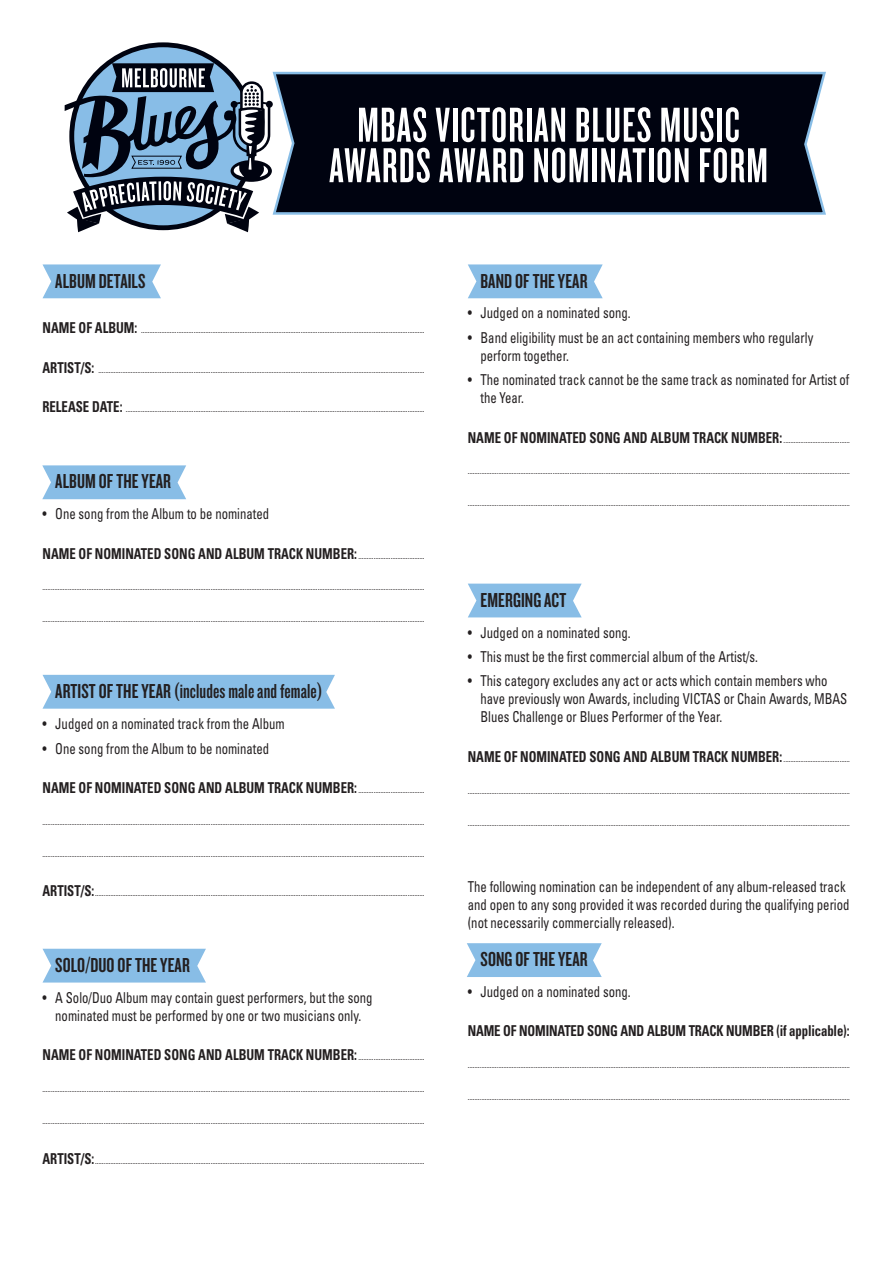
<style>
.page{position:relative;width:893px;height:1263px;background:#fff}
.page>*{position:absolute;margin:0;border:0;box-sizing:border-box;transform-origin:0 0}
.t1{font:51px/40.5px "Knockout HTF47 Bantamweight";letter-spacing:.025em;color:#fff;text-align:center}
.heading_1{font:21px "Knockout HTF48 Featherweight";letter-spacing:.005em;color:#231f20}
.text{font:condensed 15px/18px "Univers";color:#231f20;scale:.85 1}
.text-2{font:700 condensed 15px "Univers";color:#231f20;scale:.85 1}
.text-3{font:condensed 9px "Univers";color:#231f20;scale:.85 1}
.s1{font-weight:700;font-size:15px}
.s2{font-weight:400;font-size:9px}
</style>
<div class="page">
<svg style="left:467px;top:943px;width:135px;height:34px;background:#90c1e7"></svg>
<svg style="left:468px;top:584px;width:114px;height:33px;background:#91c2e7"></svg>
<svg style="left:468px;top:264px;width:135px;height:34px;background:#91c2e7"></svg>
<div style="left:43px;top:949px;width:163px;height:33px;background:#88bde6"></div>
<div style="left:43px;top:675px;width:292px;height:34px;background:#88bde6"></div>
<svg style="left:42px;top:465px;width:144px;height:34px;background:#90c1e7"></svg>
<svg style="left:279px;top:71px;width:547px;height:144px;background:#0e1321"></svg>
<svg style="left:72px;top:45px;width:183px;height:183px"></svg>
<svg style="left:64px;top:63px;width:215px;height:170px"></svg>
<svg style="left:43px;top:264px;width:118px;height:34px;background:#91c2e8"></svg>
<p class="t1" style="left:329px;top:105px;width:440px">MBAS VICTORIAN BLUES MUSIC<br>AWARDS AWARD NOMINATION FORM</p>
<p class="heading_1" style="left:55px;top:270px;width:92px">ALBUM DETAILS</p>
<p class="text-3" style="left:43px;top:325px;width:451px"><span class="s1">NAME OF ALBUM:</span> .......................................................................................................................................................................</p>
<p class="text-3" style="left:43px;top:364px;width:451px"><span class="s1">ARTIST/S:</span> ................................................................................................................................................................................................</p>
<p class="text-3" style="left:43px;top:403px;width:451px"><span class="s1">RELEASE DATE:</span> ................................................................................................................................................................................</p>
<p class="heading_1" style="left:55px;top:471px;width:117px">ALBUM OF THE YEAR</p>
<p class="text" style="left:43px;top:505px;width:268px">• One song from the Album to be nominated</p>
<p class="text-2" style="left:43px;top:544px;width:451px">NAME OF NOMINATED SONG AND ALBUM TRACK NUMBER: <span class="s2">.......................................</span></p>
<p class="text-3" style="left:43px;top:581px;width:451px">.................................................................................................................................................................................................................................</p>
<p class="text-3" style="left:43px;top:613px;width:451px">.................................................................................................................................................................................................................................</p>
<p class="heading_1" style="left:55px;top:681px;width:269px">ARTIST OF THE YEAR (includes male and female)</p>
<p class="text" style="left:43px;top:715px;width:286px">• Judged on a nominated track from the Album</p>
<p class="text" style="left:43px;top:739px;width:268px">• One song from the Album to be nominated</p>
<p class="text-2" style="left:43px;top:778px;width:451px">NAME OF NOMINATED SONG AND ALBUM TRACK NUMBER: <span class="s2">.......................................</span></p>
<p class="text-3" style="left:43px;top:816px;width:451px">.................................................................................................................................................................................................................................</p>
<p class="text-3" style="left:43px;top:848px;width:451px">.................................................................................................................................................................................................................................</p>
<p class="text-3" style="left:43px;top:887px;width:451px"><span class="s1">ARTIST/S:</span>..................................................................................................................................................................................................</p>
<p class="heading_1" style="left:55px;top:955px;width:136px">SOLO/DUO OF THE YEAR</p>
<p class="text" style="left:43px;top:988px;width:390px;text-align:center">• A Solo/Duo Album may contain guest performers, but the song nominated must be performed by one or two musicians only.</p>
<p class="text-2" style="left:43px;top:1046px;width:451px">NAME OF NOMINATED SONG AND ALBUM TRACK NUMBER: <span class="s2">.......................................</span></p>
<p class="text-3" style="left:43px;top:1083px;width:451px">.................................................................................................................................................................................................................................</p>
<p class="text-3" style="left:43px;top:1115px;width:451px">.................................................................................................................................................................................................................................</p>
<p class="text-3" style="left:43px;top:1154px;width:451px"><span class="s1">ARTIST/S:</span>..................................................................................................................................................................................................</p>
<p class="heading_1" style="left:480px;top:270px;width:108px">BAND OF THE YEAR</p>
<p class="text" style="left:468px;top:304px;width:193px">• Judged on a nominated song.</p>
<p class="text" style="left:480px;top:328px;width:393px;text-indent:-13px">• Band eligibility must be an act containing members who regularly perform together.</p>
<p class="text" style="left:480px;top:371px;width:436px;text-indent:-13px">• The nominated track cannot be the same track as nominated for Artist of the Year.</p>
<p class="text-2" style="left:468px;top:428px;width:451px">NAME OF NOMINATED SONG AND ALBUM TRACK NUMBER: <span class="s2">.......................................</span></p>
<p class="text-3" style="left:468px;top:466px;width:451px">.................................................................................................................................................................................................................................</p>
<p class="text-3" style="left:468px;top:497px;width:451px">.................................................................................................................................................................................................................................</p>
<p class="heading_1" style="left:480px;top:589px;width:87px">EMERGING ACT</p>
<p class="text" style="left:468px;top:623px;width:193px">• Judged on a nominated song.</p>
<p class="text" style="left:468px;top:647px;width:343px">• This must be the first commercial album of the Artist/s.</p>
<p class="text" style="left:480px;top:672px;width:433px;text-indent:-13px">• This category excludes any act or acts which contain members who have previously won Awards, including VICTAS or Chain Awards, MBAS<br>Blues Challenge or Blues Performer of the Year.</p>
<p class="text-2" style="left:468px;top:747px;width:451px">NAME OF NOMINATED SONG AND ALBUM TRACK NUMBER: <span class="s2">.......................................</span></p>
<p class="text-3" style="left:468px;top:785px;width:451px">.................................................................................................................................................................................................................................</p>
<p class="text-3" style="left:468px;top:817px;width:451px">.................................................................................................................................................................................................................................</p>
<p class="text" style="left:468px;top:878px;width:451px">The following nomination can be independent of any album-released track and open to any song provided it was recorded during the qualifying period (not necessarily commercially released).</p>
<p class="heading_1" style="left:480px;top:949px;width:109px">SONG OF THE YEAR</p>
<p class="text" style="left:468px;top:982px;width:193px">• Judged on a nominated song.</p>
<p class="text-2" style="left:468px;top:1022px;width:451px">NAME OF NOMINATED SONG AND ALBUM TRACK NUMBER (if applicable):</p>
<p class="text-3" style="left:468px;top:1059px;width:451px">.................................................................................................................................................................................................................................</p>
<p class="text-3" style="left:468px;top:1091px;width:451px">.................................................................................................................................................................................................................................</p>
</div>
